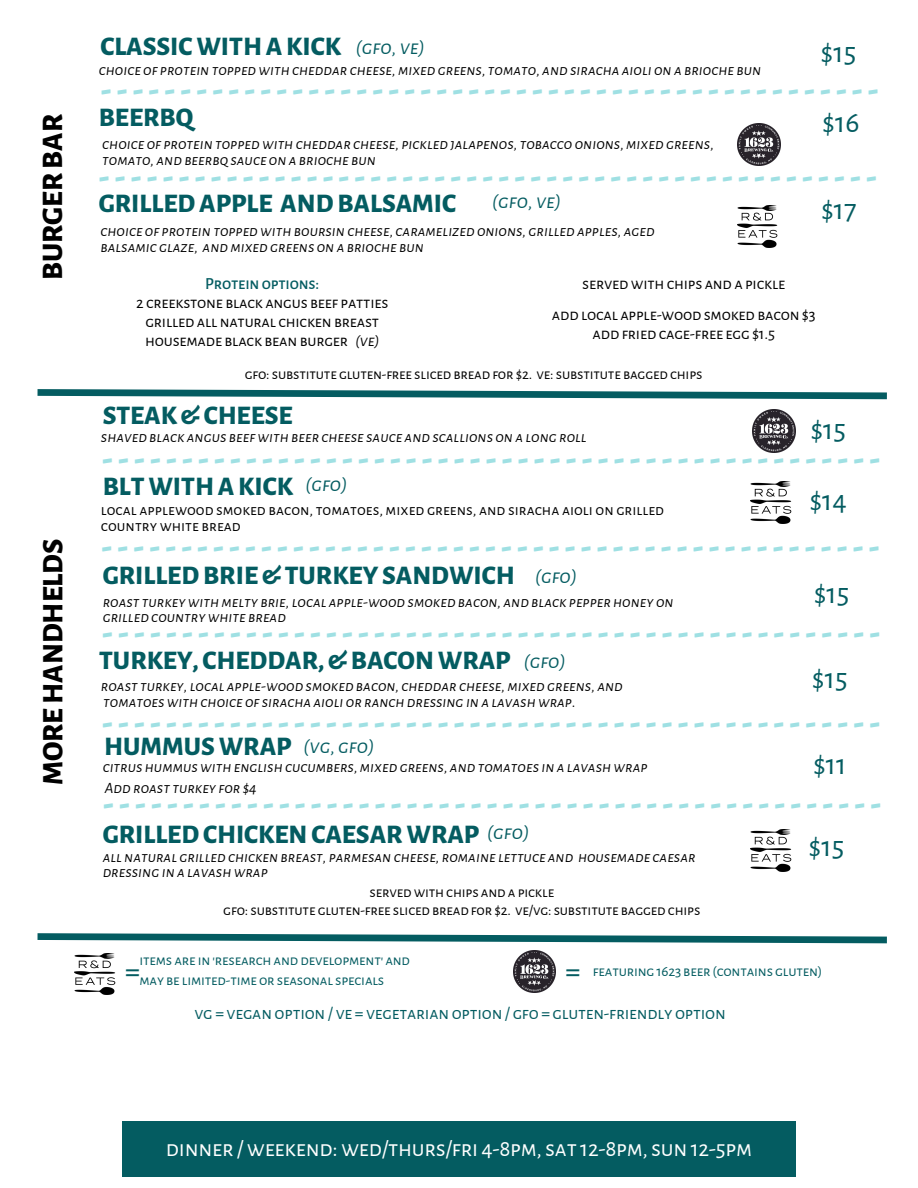
<style>
.page{position:relative;width:918px;height:1188px;background:#fff}
.page>*{position:absolute;margin:0;border:0;box-sizing:border-box;transform-origin:0 0}
.t1{font:800 35.7px "Alegreya Sans SC";color:#9fe0e3}
.t2{font:31.05px "Alegreya Sans SC";color:#045c61}
.t3{font:30px "Alegreya Sans SC";color:#045c61}
.t4{font:800 30px "Alegreya Sans SC";color:#000}
.t5{font:800 27px "Alegreya Sans SC";color:#045c61}
.t6{font:23.4px "Alegreya Sans SC";letter-spacing:-.27em;color:#fff}
.t7{font:italic 21px "Alegreya Sans SC";color:#045c61}
.t8{font:18px "Alegreya Sans SC";letter-spacing:-.01em;color:#045c61}
.t9{font:16.5px/19.2px "Alegreya Sans SC";letter-spacing:-.01em;color:#000;text-align:center}
.t10{font:500 16.5px "Alegreya Sans SC";letter-spacing:-.01em;color:#045c61}
.t11{font:italic 15.75px/15.8px "Alegreya Sans SC";color:#000}
.t12{font:15.75px "Alegreya Sans SC";color:#000}
.t13{font:15px/18px "Alegreya Sans SC";letter-spacing:-.01em;color:#000;text-align:center}
.t14{font:15px/20.2px "Alegreya Sans SC";letter-spacing:-.01em;color:#045c61}
.s1{font-style:italic}
.s2{font-size:31.05px}
</style>
<div class="page">
<img style="left:738px;top:123px;width:42px;height:43px">
<img style="left:737px;top:206px;width:41px;height:42px">
<img style="left:751px;top:830px;width:41px;height:42px">
<img style="left:753px;top:409px;width:42px;height:43px">
<img style="left:751px;top:481px;width:41px;height:42px">
<svg style="left:37px;top:389px;width:850px;height:11px"></svg>
<svg style="left:37px;top:933px;width:850px;height:11px"></svg>
<img style="left:75px;top:953px;width:41px;height:42px">
<div style="left:122px;top:1122px;width:674px;height:55px;background:#045c61"></div>
<img style="left:513px;top:950px;width:43px;height:43px">
<h3 class="t4" style="left:38px;top:280px;width:168px;rotate:-90deg">BURGERBAR</h3>
<h3 class="t4" style="left:38px;top:785px;width:248px;rotate:-90deg">MOREHANDHELDS</h3>
<h3 class="t5" style="left:100px;top:34px;width:242px">CLASSICWITH AKICK</h3>
<h3 class="t3" style="left:821px;top:38px;width:37px">$15</h3>
<p class="t11" style="left:99px;top:62px;width:664px">choice of protein toppedwith cheddar cheese,mixed greens, tomato, and siracha aioli on a brioche bun</p>
<h3 class="t5" style="left:99px;top:104px;width:96px">BEERBQ</h3>
<h3 class="t3" style="left:822px;top:108px;width:39px">$16</h3>
<h3 class="t7" style="left:356px;top:37px;width:71px">(gfo, ve)</h3>
<h1 class="t1" style="left:101px;top:72px;width:780px">-------------------------------------------------</h1>
<p class="t11" style="left:102px;top:136px;width:613px">choice of protein toppedwith cheddar cheese, pickled jalapenos, tobacco onions,mixed greens, tomato, and beerbq sauce on a brioche bun</p>
<h1 class="t1" style="left:99px;top:160px;width:780px">-------------------------------------------------</h1>
<h3 class="t7" style="left:492px;top:191px;width:71px">(gfo, ve)</h3>
<h3 class="t5" style="left:99px;top:191px;width:359px">GRILLEDAPPLE ANDBALSAMIC</h3>
<h3 class="t3" style="left:821px;top:195px;width:37px">$17</h3>
<p class="t11" style="left:100px;top:223px;width:556px">choice of protein toppedwith boursin cheese, caramelized onions, grilled apples, aged balsamic glaze, andmixed greens on a brioche bun</p>
<p class="t10" style="left:205px;top:275px;width:116px">Proteinoptions:</p>
<p class="t9" style="left:136px;top:293px;width:254px">2 creekstone black angus beef patties grilledallnatural chickenbreast housemade black beanburger <span class="s1">(ve)</span></p>
<p class="t9" style="left:552px;top:305px;width:265px">addlocal apple-woodsmokedbacon$3 addfriedcage-free egg $1.5</p>
<p class="t9" style="left:582px;top:274px;width:205px">servedwithchips anda pickle</p>
<p class="t13" style="left:245px;top:366px;width:459px">gfo: substitute gluten-free slicedbreadfor $2. ve: substitute baggedchips</p>
<h3 class="t5" style="left:103px;top:402px;width:192px">STEAK&amp;CHEESE</h3>
<p class="t11" style="left:101px;top:430px;width:487px">shaved black angus beefwith beer cheese sauce and scallions on a long roll</p>
<h3 class="t3" style="left:810px;top:415px;width:37px">$15</h3>
<h1 class="t1" style="left:102px;top:441px;width:780px">-------------------------------------------------</h1>
<h3 class="t7" style="left:305px;top:475px;width:44px">(gfo)</h3>
<h3 class="t5" style="left:103px;top:474px;width:192px">BLTWITH AKICK</h3>
<p class="t12" style="left:101px;top:503px;width:565px">local applewood smoked bacon, tomatoes, mixed greens, and siracha aioli on grilled</p>
<p class="t12" style="left:101px;top:518px;width:141px">country white bread</p>
<h3 class="t3" style="left:809px;top:486px;width:39px">$14</h3>
<h1 class="t1" style="left:101px;top:530px;width:780px">-------------------------------------------------</h1>
<h3 class="t5" style="left:103px;top:563px;width:414px">GRILLEDBRIE&amp;TURKEY SANDWICH</h3>
<p class="t11" style="left:103px;top:594px;width:572px">roast turkeywithmelty brie,local apple-wood smoked bacon, and black pepper honey on grilled countrywhite bread</p>
<h3 class="t7" style="left:535px;top:566px;width:44px">(gfo)</h3>
<h3 class="t3" style="left:814px;top:579px;width:37px">$15</h3>
<h1 class="t1" style="left:102px;top:616px;width:780px">-------------------------------------------------</h1>
<h3 class="t5" style="left:99px;top:648px;width:413px">TURKEY, CHEDDAR,&amp;BACONWRAP</h3>
<p class="t11" style="left:101px;top:679px;width:523px">roast turkey,local apple-wood smoked bacon, cheddar cheese,mixed greens, and</p>
<h3 class="t7" style="left:524px;top:651px;width:44px">(gfo)</h3>
<p class="t11" style="left:103px;top:694px;width:474px">tomatoeswith choice of siracha aioli or ranch dressing in a lavashwrap.</p>
<h3 class="t3" style="left:812px;top:664px;width:37px">$15</h3>
<h1 class="t1" style="left:102px;top:706px;width:780px">-------------------------------------------------</h1>
<h3 class="t5" style="left:104px;top:733px;width:189px">HUMMUSWRAP</h3>
<p class="t11" style="left:103px;top:757px;width:546px;line-height:21.3px">citrus hummuswith english cucumbers,mixed greens, and tomatoes in a lavashwrap<br>Add roast turkey for $4</p>
<h3 class="t5" style="left:103px;top:821px;width:378px">GRILLEDCHICKEN CAESARWRAP</h3>
<p class="t11" style="left:103px;top:849px;width:594px">all natural grilled chicken breast, parmesan cheese, romaine lettuce and housemade caesar</p>
<h3 class="t7" style="left:304px;top:736px;width:73px">(vg, gfo)</h3>
<h3 class="t3" style="left:813px;top:750px;width:35px">$11</h3>
<h1 class="t1" style="left:103px;top:786px;width:780px">-------------------------------------------------</h1>
<h3 class="t7" style="left:487px;top:822px;width:44px">(gfo)</h3>
<h3 class="t3" style="left:809px;top:832px;width:37px">$15</h3>
<p class="t11" style="left:103px;top:865px;width:167px">dressing in a lavashwrap</p>
<p class="t13" style="left:223px;top:884px;width:479px">servedwithchips anda pickle<br>gfo: substitute gluten-free slicedbreadfor $2. ve/vg: substitute baggedchips</p>
<p class="t14" style="left:140px;top:950px;width:272px">items are in'researchanddevelopment' and may be limited-time or seasonal specials</p>
<h2 class="t2" style="left:125px;top:956px;width:16px">=</h2>
<p class="t14" style="left:566px;top:961px;width:258px"><span class="s2">=</span> featuring 1623 beer (contains gluten)</p>
<p class="t8" style="left:195px;top:1005px;width:533px">vg = veganoption/ ve = vegetarianoption/ gfo = gluten-friendly option</p>
<h3 class="t6" style="left:130px;top:1137px;width:659px">d i n ndei nr n/ we re/ewk eene dk ehnodu: rwse: dW/ tehd u/ Trhs u/ frrsi /4F-r8i p4m- 8, ps ma t, S1 2a-t8 1p2m- 8, ps umn, S1u2 -n5 p1 2m- 5 p m</h3>
</div>
